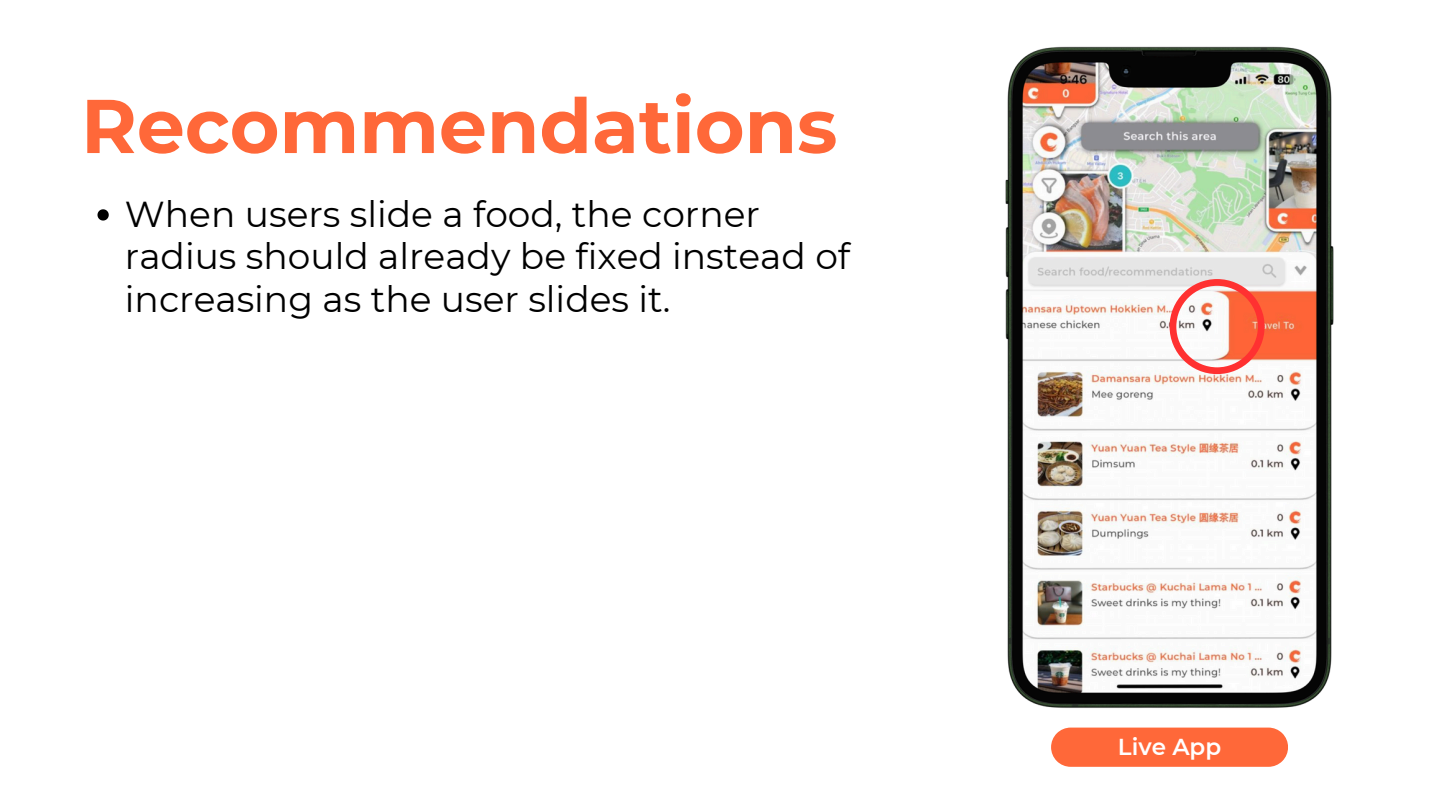
<style>
.page{position:relative;width:1440px;height:810px;background:#fff}
.page>*{position:absolute;margin:0;border:0;box-sizing:border-box;transform-origin:0 0}
.t1{font:700 76px "Montserrat";color:#ff6839}
.t2{font:36px/42.8px "Montserrat";color:#000}
.t3{font:600 23px "Montserrat";color:#fff}
</style>
<div class="page">
<div style="left:1051px;top:728px;width:237px;height:39px;background:#ff6839"></div>
<img style="left:1005px;top:46px;width:329px;height:662px">
<svg style="left:1170px;top:279px;width:95px;height:95px"></svg>
<svg style="left:98px;top:209px;width:11px;height:12px"></svg>
<p class="t1" style="left:81px;top:79px;width:758px">Recommendations</p>
<p class="t2" style="left:125px;top:192px;width:727px">When users slide a food, the corner radius should already be fixed instead of increasing as the user slides it.</p>
<h1 class="t3" style="left:1118px;top:733px;width:105px">Live App</h1>
</div>
